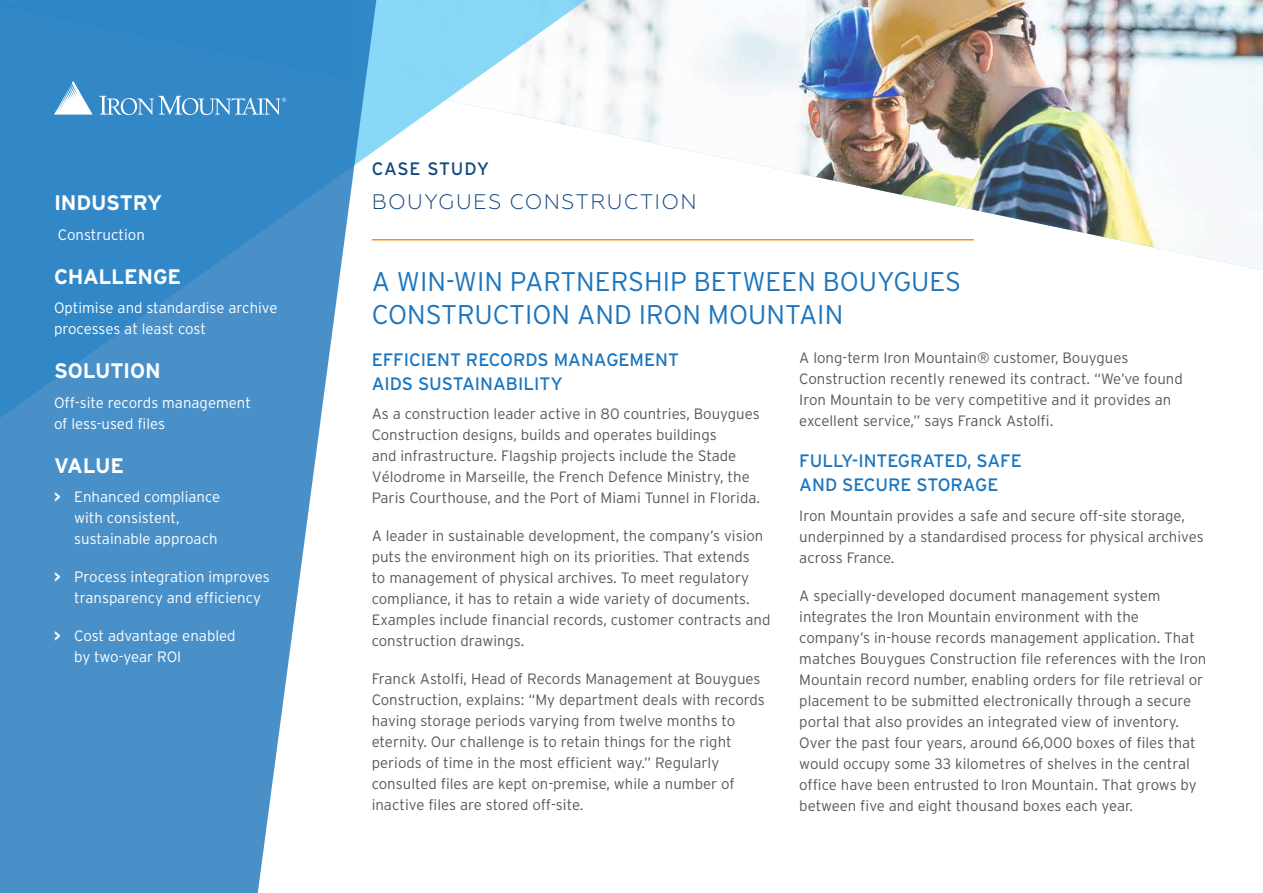
<style>
.page{position:relative;width:1263px;height:893px;background:#fff}
.page>*{position:absolute;margin:0;border:0;box-sizing:border-box;transform-origin:0 0}
.t1{font:300 27px/33px "Interstate";color:#1c75bc}
.t2{font:700 21px "Interstate";letter-spacing:-.015em;color:#fff}
.t3{font:300 21px "Geometria";letter-spacing:.065em;color:#14477d}
.t4{font:18px/24px "Interstate";color:#1c75bc}
.t5{font:18px "Interstate";letter-spacing:.04em;color:#14477d}
.t6{font:300 15px/21px "Interstate";color:#58595b}
.t7{font:300 15px/21px "Interstate";color:#fff}
.s1{font-weight:700}
</style>
<div class="page">
<img style="left:598px;top:0;width:665px;height:271px">
<svg style="left:378px;top:0;width:220px;height:241px"></svg>
<svg style="left:0;top:0;width:378px;height:893px;fill:#4990c9"></svg>
<svg style="left:99px;top:96px;width:187px;height:19px;background:#63a4d4"></svg>
<svg style="left:54px;top:81px;width:39px;height:34px"></svg>
<hr style="left:372px;top:239px;width:602px;height:1px;background:#f7941e">
<h2 class="t2" style="left:54px;top:190px;width:110px">INDUSTRY</h2>
<p class="t7" style="left:58px;top:224px;width:88px">Construction</p>
<h2 class="t2" style="left:54px;top:263px;width:129px">CHALLENGE</h2>
<p class="t7" style="left:54px;top:297px;width:225px">Optimise and standardise archive processes at least cost</p>
<h2 class="t2" style="left:54px;top:358px;width:108px">SOLUTION</h2>
<p class="t7" style="left:54px;top:392px;width:198px">Off-site records management of less-used files</p>
<h2 class="t2" style="left:54px;top:452px;width:72px">VALUE</h2>
<p class="t7" style="left:74px;top:486px;width:148px;text-indent:-20px"><span class="s1">&gt;</span> Enhanced compliance with consistent, sustainable approach</p>
<p class="t7" style="left:74px;top:566px;width:197px;text-indent:-20px"><span class="s1">&gt;</span> Process integration improves transparency and efficiency</p>
<p class="t7" style="left:74px;top:625px;width:163px;text-indent:-20px"><span class="s1">&gt;</span> Cost advantage enabled by two-year ROI</p>
<p class="t5" style="left:372px;top:159px;width:119px">CASE STUDY</p>
<h2 class="t3" style="left:372px;top:190px;width:326px">BOUYGUES CONSTRUCTION</h2>
<h1 class="t1" style="left:372px;top:264px;width:591px">A WIN-WIN PARTNERSHIP BETWEEN BOUYGUES<br>CONSTRUCTION AND IRON MOUNTAIN</h1>
<p class="t4" style="left:372px;top:347px;width:309px">EFFICIENT RECORDS MANAGEMENT<br>AIDS SUSTAINABILITY</p>
<p class="t6" style="left:372px;top:403px;width:390px">As a construction leader active in 80 countries, Bouygues Construction designs, builds and operates buildings<br>and infrastructure. Flagship projects include the Stade Vélodrome in Marseille, the French Defence Ministry, the Paris Courthouse, and the Port of Miami Tunnel in Florida.</p>
<p class="t6" style="left:372px;top:525px;width:400px">A leader in sustainable development, the company’s vision puts the environment high on its priorities. That extends<br>to management of physical archives. To meet regulatory compliance, it has to retain a wide variety of documents.<br>Examples include financial records, customer contracts and construction drawings.</p>
<p class="t6" style="left:372px;top:668px;width:395px">Franck Astolfi, Head of Records Management at Bouygues Construction, explains: “My department deals with records having storage periods varying from twelve months to eternity. Our challenge is to retain things for the right periods of time in the most efficient way.” Regularly consulted files are kept on-premise, while a number of inactive files are stored off-site.</p>
<p class="t6" style="left:799px;top:347px;width:385px">A long-term Iron Mountain® customer, Bouygues Construction recently renewed its contract. “We’ve found Iron Mountain to be very competitive and it provides an excellent service,” says Franck Astolfi.</p>
<p class="t4" style="left:799px;top:449px;width:224px">FULLY-INTEGRATED, SAFE<br>AND SECURE STORAGE</p>
<p class="t6" style="left:799px;top:505px;width:406px">Iron Mountain provides a safe and secure off-site storage, underpinned by a standardised process for physical archives across France.</p>
<p class="t6" style="left:799px;top:585px;width:409px">A specially-developed document management system integrates the Iron Mountain environment with the company’s in-house records management application. That matches Bouygues Construction file references with the Iron Mountain record number, enabling orders for file retrieval or placement to be submitted electronically through a secure portal that also provides an integrated view of inventory.<br>Over the past four years, around 66,000 boxes of files that would occupy some 33 kilometres of shelves in the central office have been entrusted to Iron Mountain. That grows by between five and eight thousand boxes each year.</p>
</div>
